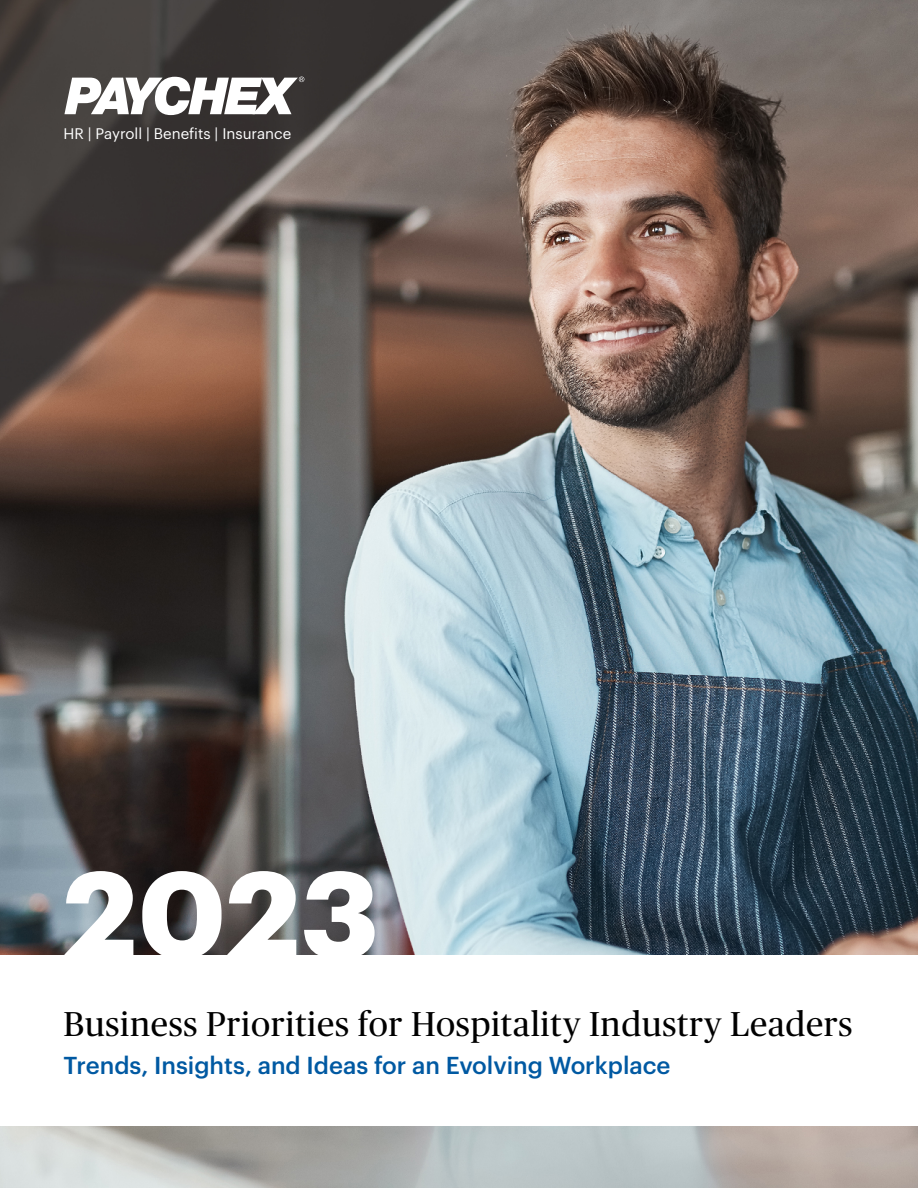
<style>
.page{position:relative;width:918px;height:1188px;background:#fff}
.page>*{position:absolute;margin:0;border:0;box-sizing:border-box;transform-origin:0 0}
.t1{font:700 120px "Graphik";color:#fff}
.t2{font:34.5px "Publico Headline";letter-spacing:.02em;color:#000}
.t3{font:500 24px "Graphik";color:#0059a2}
.t4{font:15px "Graphik";color:#fff}
</style>
<div class="page">
<img style="left:0;top:0;width:918px;height:1188px">
<div style="left:0;top:955px;width:918px;height:171px;background:#fff"></div>
<svg style="left:64px;top:77px;width:240px;height:38px"></svg>
<p class="t4" style="left:63px;top:123px;width:229px">HR | Payroll | Benefits | Insurance</p>
<h1 class="t1" style="left:63px;top:822px;width:317px">2023</h1>
<p class="t2" style="left:63px;top:1000px;width:791px">Business Priorities for Hospitality Industry Leaders</p>
<p class="t3" style="left:63px;top:1047px;width:609px">Trends, Insights, and Ideas for an Evolving Workplace</p>
</div>
